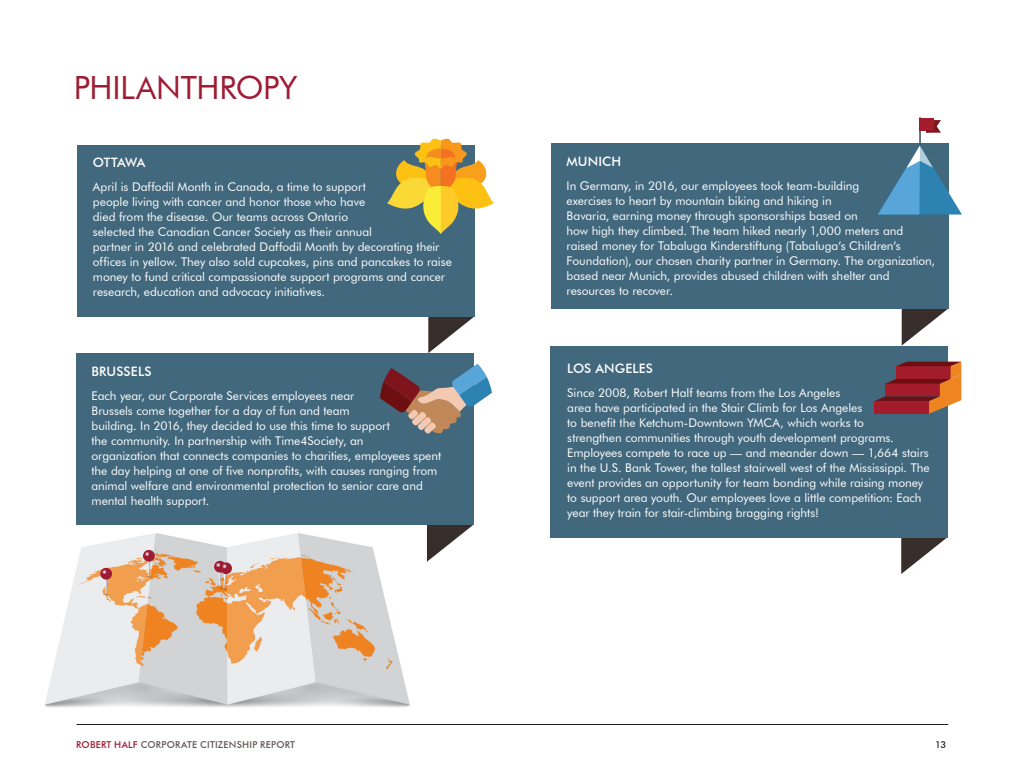
<style>
.page{position:relative;width:1024px;height:768px;background:#fff}
.page>*{position:absolute;margin:0;border:0;box-sizing:border-box;transform-origin:0 0}
.t1{font:32px "Futura BT";letter-spacing:-.01em;color:#9f1c35}
.t2{font:500 13px "Futura BT";letter-spacing:.01em;color:#fff}
.t3{font:12px/15px "Futura BT";letter-spacing:-.005em;color:#fff}
.t4{font:500 9.5px "Futura BT";letter-spacing:.02em;color:#605856}
.t5{font:500 9.5px "Futura BT";color:#231f20}
.s1{color:#9f1c35}
</style>
<div class="page">
<img style="left:45px;top:143px;width:917px;height:582px">
<svg style="left:143px;top:551px;width:11px;height:27px"></svg>
<svg style="left:100px;top:568px;width:12px;height:12px"></svg>
<svg style="left:101px;top:569px;width:10px;height:27px"></svg>
<div style="left:214px;top:561px;width:12px;height:12px;background:#a0233d;border-radius:50%"></div>
<svg style="left:214px;top:562px;width:18px;height:28px"></svg>
<hr style="left:76px;top:724px;width:872px;height:1px;background:#231f20">
<svg style="left:902px;top:309px;width:46px;height:37px"></svg>
<svg style="left:427px;top:525px;width:46px;height:37px"></svg>
<svg style="left:428px;top:317px;width:47px;height:36px"></svg>
<div style="left:551px;top:143px;width:397px;height:166px;background:#42687d"></div>
<div style="left:76px;top:353px;width:397px;height:172px;background:#42687d"></div>
<div style="left:78px;top:145px;width:397px;height:172px;background:#42687d"></div>
<svg style="left:387px;top:138px;width:107px;height:96px"></svg>
<hr style="left:919px;top:117px;width:2px;height:51px;background:#3f5767">
<div style="left:919px;top:118px;width:15px;height:13px;background:#a31c2b"></div>
<svg style="left:926px;top:120px;width:15px;height:13px"></svg>
<svg style="left:878px;top:146px;width:84px;height:69px"></svg>
<svg style="left:380px;top:364px;width:112px;height:70px"></svg>
<svg style="left:901px;top:537px;width:47px;height:37px"></svg>
<div style="left:551px;top:346px;width:397px;height:191px;background:#42687d"></div>
<svg style="left:875px;top:362px;width:86px;height:52px"></svg>
<h1 class="t1" style="left:74px;top:69px;width:225px">PHILANTHROPY</h1>
<p class="t2" style="left:93px;top:155px;width:54px">OTTAWA</p>
<p class="t3" style="left:93px;top:180px;width:360px">April is Daffodil Month in Canada, a time to support<br>people living with cancer and honor those who have<br>died from the disease. Our teams across Ontario<br>selected the Canadian Cancer Society as their annual<br>partner in 2016 and celebrated Daffodil Month by decorating their offices in yellow. They also sold cupcakes, pins and pancakes to raise money to fund critical compassionate support programs and cancer research, education and advocacy initiatives.</p>
<p class="t2" style="left:92px;top:363px;width:62px">BRUSSELS</p>
<p class="t3" style="left:92px;top:388px;width:351px">Each year, our Corporate Services employees near<br>Brussels come together for a day of fun and team<br>building. In 2016, they decided to use this time to support<br>the community. In partnership with Time4Society, an<br>organization that connects companies to charities, employees spent the day helping at one of five nonprofits, with causes ranging from animal welfare and environmental protection to senior care and mental health support.</p>
<p class="t2" style="left:567px;top:153px;width:56px">MUNICH</p>
<p class="t3" style="left:567px;top:178px;width:370px">In Germany, in 2016, our employees took team-building<br>exercises to heart by mountain biking and hiking in<br>Bavaria, earning money through sponsorships based on<br>how high they climbed. The team hiked nearly 1,000 meters and raised money for Tabaluga Kinderstiftung (Tabaluga’s Children’s Foundation), our chosen charity partner in Germany. The organization, based near Munich, provides abused children with shelter and resources to recover.</p>
<p class="t2" style="left:567px;top:361px;width:87px">LOS ANGELES</p>
<p class="t3" style="left:567px;top:385px;width:364px">Since 2008, Robert Half teams from the Los Angeles<br>area have participated in the Stair Climb for Los Angeles<br>to benefit the Ketchum-Downtown YMCA, which works to<br>strengthen communities through youth development programs.<br>Employees compete to race up — and meander down — 1,664 stairs in the U.S. Bank Tower, the tallest stairwell west of the Mississippi. The event provides an opportunity for team bonding while raising money to support area youth. Our employees love a little competition: Each year they train for stair-climbing bragging rights!</p>
<p class="t4" style="left:76px;top:739px;width:220px"><span class="s1">ROBERT HALF</span> CORPORATE CITIZENSHIP REPORT</p>
<p class="t5" style="left:935px;top:739px;width:12px">13</p>
</div>
